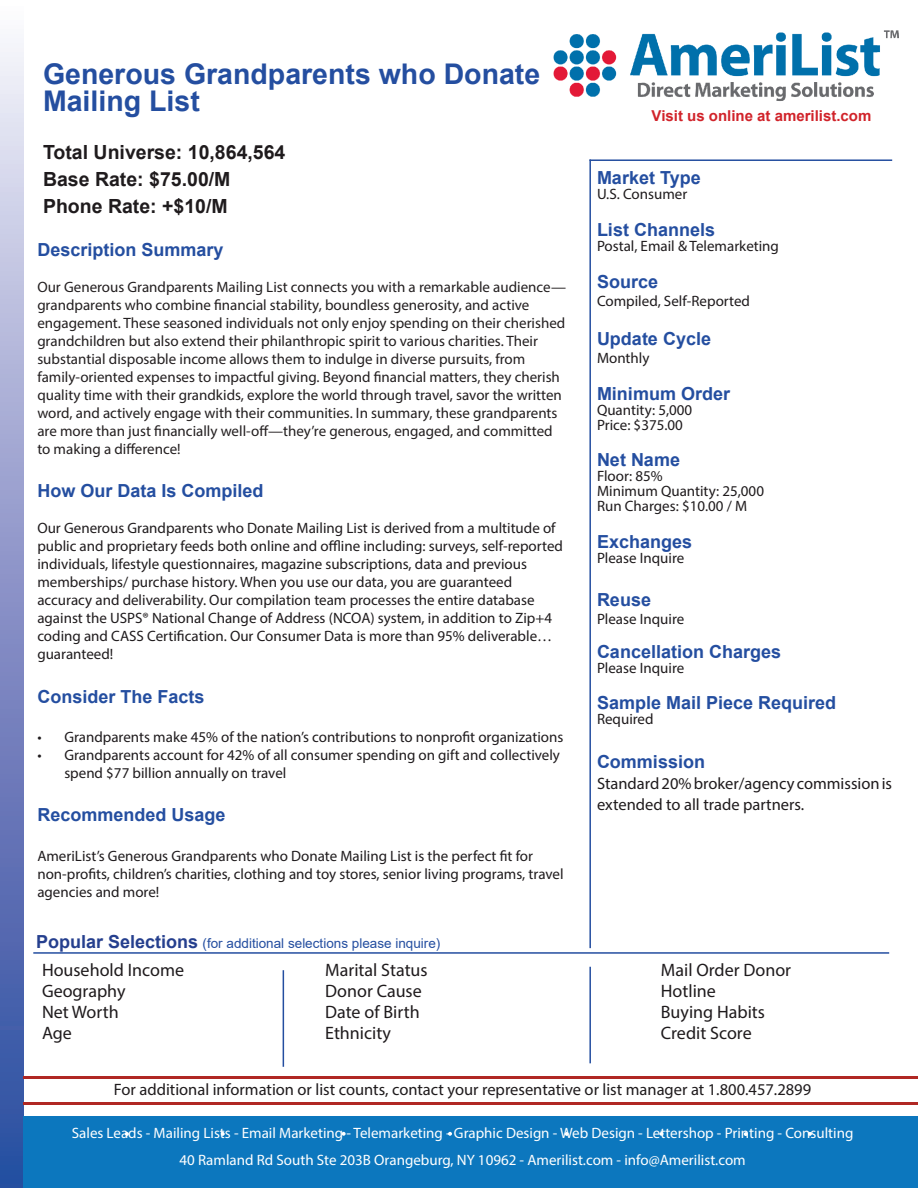
<style>
.page{position:relative;width:918px;height:1188px;background:#fff}
.page>*{position:absolute;margin:0;border:0;box-sizing:border-box;transform-origin:0 0}
.t1{font:700 28.5px/27px "Arial";color:#244ea0}
.t2{font:700 19.5px "Arial";color:#1f1b1d}
.t3{font:700 18px "Arial";color:#244ea0}
.t4{font:18px "Myriad Pro";color:#1f1b1d}
.t5{font:16.5px/21px "Myriad Pro";color:#1f1b1d}
.t6{font:15px/18px "Myriad Pro";color:#1f1b1d}
.t7{font:15px/18px "Myriad Pro";color:#231f20}
.t8{font:15px "Myriad Pro";color:#fff}
.t9{font:700 15px "Arial";color:#d1232a}
.t10{font:13.5px "Arial";color:#244ea0}
.s1{font-weight:700;font-size:18px;color:#253f8e}
</style>
<div class="page">
<div style="left:0;top:1px;width:24px;height:1187px;background:linear-gradient(to bottom,#f5eff8,#25439c)"></div>
<hr style="left:24px;top:1102px;width:894px;height:2px;background:#b02823">
<div style="left:24px;top:1117px;width:894px;height:71px;background:#0c77be"></div>
<hr style="left:589px;top:159px;width:303px;height:2px;background:#244ea0">
<hr style="left:589px;top:159px;width:2px;height:789px;background:#244ea0">
<svg style="left:125px;top:1132px;width:4px;height:4px"></svg>
<svg style="left:221px;top:1132px;width:4px;height:4px"></svg>
<svg style="left:342px;top:1132px;width:4px;height:4px"></svg>
<svg style="left:448px;top:1132px;width:4px;height:4px"></svg>
<svg style="left:565px;top:1132px;width:4px;height:4px"></svg>
<svg style="left:660px;top:1132px;width:4px;height:4px"></svg>
<svg style="left:744px;top:1132px;width:4px;height:4px"></svg>
<svg style="left:808px;top:1132px;width:4px;height:4px"></svg>
<hr style="left:24px;top:1076px;width:894px;height:3px;background:#b02823">
<hr style="left:33px;top:952px;width:856px;height:2px;background:#244ea0">
<hr style="left:283px;top:970px;width:1px;height:97px;background:#244ea0">
<hr style="left:589px;top:967px;width:2px;height:96px;background:#244ea0">
<img style="left:553px;top:30px;width:346px;height:71px">
<p class="t1" style="left:43px;top:61px;width:499px">Generous Grandparents who Donate<br>Mailing List</p>
<p class="t2" style="left:43px;top:139px;width:244px">Total Universe: 10,864,564</p>
<p class="t2" style="left:43px;top:166px;width:189px">Base Rate: $75.00/M</p>
<p class="t2" style="left:43px;top:193px;width:186px">Phone Rate: +$10/M</p>
<p class="t3" style="left:37px;top:237px;width:188px">Description Summary</p>
<p class="t7" style="left:37px;top:278px;width:530px">Our Generous Grandparents Mailing List connects you with a remarkable audience— grandparents who combine financial stability, boundless generosity, and active engagement. These seasoned individuals not only enjoy spending on their cherished grandchildren but also extend their philanthropic spirit to various charities. Their substantial disposable income allows them to indulge in diverse pursuits, from family-oriented expenses to impactful giving. Beyond financial matters, they cherish quality time with their grandkids, explore the world through travel, savor the written word, and actively engage with their communities. In summary, these grandparents are more than just financially well-off—they’re generous, engaged, and committed to making a difference!</p>
<p class="t3" style="left:37px;top:478px;width:228px">How Our Data Is Compiled</p>
<p class="t6" style="left:37px;top:519px;width:527px">Our Generous Grandparents who Donate Mailing List is derived from a multitude of public and proprietary feeds both online and offline including: surveys, self-reported individuals, lifestyle questionnaires, magazine subscriptions, data and previous memberships/ purchase history. When you use our data, you are guaranteed accuracy and deliverability. Our compilation team processes the entire database against the USPS® National Change of Address (NCOA) system, in addition to Zip+4 coding and CASS Certification. Our Consumer Data is more than 95% deliverable… guaranteed!</p>
<p class="t3" style="left:37px;top:683px;width:169px">Consider The Facts</p>
<p class="t6" style="left:37px;top:728px;width:528px">• Grandparents make 45% of the nation’s contributions to nonprofit organizations</p>
<p class="t6" style="left:64px;top:746px;width:497px;text-indent:-27px">• Grandparents account for 42% of all consumer spending on gift and collectively spend $77 billion annually on travel</p>
<p class="t3" style="left:37px;top:802px;width:190px">Recommended Usage</p>
<p class="t6" style="left:37px;top:847px;width:528px">AmeriList’s Generous Grandparents who Donate Mailing List is the perfect fit for non-profits, children’s charities, clothing and toy stores, senior living programs, travel agencies and more!</p>
<p class="t10" style="left:36px;top:934px;width:406px"><span class="s1">Popular Selections</span> (for additional selections please inquire)</p>
<p class="t4" style="left:42px;top:959px;width:144px">Household Income</p>
<p class="t4" style="left:42px;top:980px;width:85px">Geography</p>
<p class="t4" style="left:42px;top:1001px;width:78px">Net Worth</p>
<p class="t4" style="left:42px;top:1022px;width:31px">Age</p>
<p class="t4" style="left:325px;top:959px;width:104px">Marital Status</p>
<p class="t4" style="left:325px;top:980px;width:98px">Donor Cause</p>
<p class="t4" style="left:325px;top:1001px;width:96px">Date of Birth</p>
<p class="t4" style="left:325px;top:1022px;width:67px">Ethnicity</p>
<p class="t9" style="left:652px;top:105px;width:221px">Visit us online at amerilist.com</p>
<p class="t3" style="left:597px;top:165px;width:105px">Market Type</p>
<p class="t6" style="left:597px;top:185px;width:92px">U.S. Consumer</p>
<p class="t3" style="left:597px;top:217px;width:120px">List Channels</p>
<p class="t6" style="left:597px;top:237px;width:184px">Postal, Email &amp; Telemarketing</p>
<p class="t3" style="left:597px;top:269px;width:63px">Source</p>
<p class="t6" style="left:597px;top:291px;width:155px">Compiled, Self-Reported</p>
<p class="t3" style="left:597px;top:326px;width:116px">Update Cycle</p>
<p class="t6" style="left:597px;top:349px;width:54px">Monthly</p>
<p class="t3" style="left:597px;top:381px;width:135px">Minimum Order</p>
<p class="t6" style="left:597px;top:401px;width:97px">Quantity: 5,000</p>
<p class="t6" style="left:597px;top:416px;width:87px">Price: $375.00</p>
<p class="t3" style="left:597px;top:447px;width:85px">Net Name</p>
<p class="t6" style="left:597px;top:467px;width:67px">Floor: 85%</p>
<p class="t6" style="left:597px;top:482px;width:169px">Minimum Quantity: 25,000</p>
<p class="t6" style="left:597px;top:497px;width:152px">Run Charges: $10.00 / M</p>
<p class="t3" style="left:597px;top:529px;width:97px">Exchanges</p>
<p class="t6" style="left:597px;top:549px;width:89px">Please Inquire</p>
<p class="t3" style="left:597px;top:587px;width:56px">Reuse</p>
<p class="t6" style="left:597px;top:610px;width:89px">Please Inquire</p>
<p class="t3" style="left:597px;top:639px;width:186px">Cancellation Charges</p>
<p class="t6" style="left:597px;top:659px;width:89px">Please Inquire</p>
<p class="t3" style="left:597px;top:690px;width:241px">Sample Mail Piece Required</p>
<p class="t6" style="left:597px;top:710px;width:58px">Required</p>
<p class="t3" style="left:597px;top:749px;width:110px">Commission</p>
<p class="t5" style="left:597px;top:772px;width:297px">Standard 20% broker/agency commission is extended to all trade partners.</p>
<p class="t4" style="left:661px;top:959px;width:132px">Mail Order Donor</p>
<p class="t4" style="left:661px;top:980px;width:57px">Hotline</p>
<p class="t4" style="left:661px;top:1001px;width:106px">Buying Habits</p>
<p class="t4" style="left:661px;top:1022px;width:92px">Credit Score</p>
<p class="t5" style="left:114px;top:1079px;width:699px">For additional information or list counts, contact your representative or list manager at 1.800.457.2899</p>
<p class="t8" style="left:72px;top:1124px;width:783px">Sales Leads - Mailing Lists - Email Marketing - Telemarketing - Graphic Design - Web Design - Lettershop - Printing - Consulting</p>
<p class="t8" style="left:179px;top:1151px;width:568px">40 Ramland Rd South Ste 203B Orangeburg, NY 10962 - Amerilist.com - info@Amerilist.com</p>
</div>
